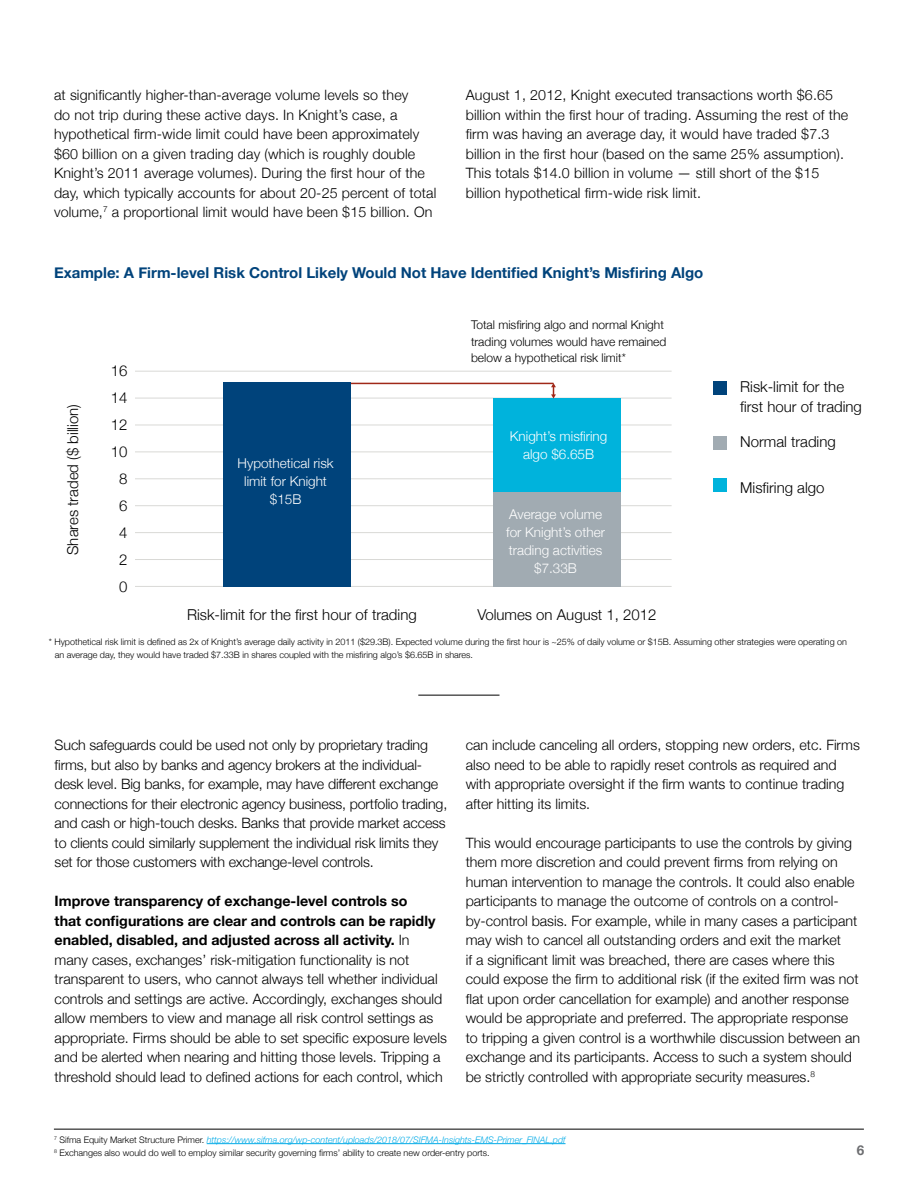
<style>
.page{position:relative;width:918px;height:1188px;background:#fff}
.page>*{position:absolute;margin:0;border:0;box-sizing:border-box;transform-origin:0 0}
.t1{font:300 15px/27px "Helvetica Neue";color:#000;text-align:center}
.t2{font:700 15px "Helvetica Neue";color:#00437b}
.t3{font:300 14.25px/19.5px "Helvetica Neue";color:#000}
.t4{font:300 13.5px/18px "Helvetica Neue";color:#fff;text-align:center}
.t5{font:700 13.5px "Helvetica Neue";color:#6d6e71}
.t6{font:300 12px/16.5px "Helvetica Neue";color:#000}
.t7{font:300 9px/13.5px "Helvetica Neue";color:#000}
.s1{font-weight:700}
.s2{font-style:italic;color:#00aae7}
</style>
<div class="page">
<hr style="left:54px;top:1129px;width:810px;height:1px;background:#000">
<hr style="left:418px;top:695px;width:82px;height:1px;background:#000">
<hr style="left:135px;top:586px;width:537px;height:1px;background:#d9d9d6">
<hr style="left:135px;top:478px;width:537px;height:1px;background:#d9d9d6">
<hr style="left:135px;top:532px;width:537px;height:1px;background:#d9d9d6">
<hr style="left:135px;top:425px;width:537px;height:1px;background:#d9d9d6">
<hr style="left:135px;top:559px;width:537px;height:1px;background:#d9d9d6">
<hr style="left:135px;top:452px;width:537px;height:1px;background:#d9d9d6">
<hr style="left:135px;top:505px;width:537px;height:1px;background:#d9d9d6">
<hr style="left:135px;top:398px;width:537px;height:1px;background:#d9d9d6">
<hr style="left:135px;top:371px;width:537px;height:1px;background:#d9d9d6">
<div style="left:224px;top:383px;width:127px;height:204px;background:#00437b"></div>
<div style="left:494px;top:491px;width:127px;height:96px;background:#a1abb2"></div>
<div style="left:494px;top:398px;width:127px;height:94px;background:#00b3dc"></div>
<hr style="left:351px;top:383px;width:203px;height:1px;background:#a02818">
<svg style="left:551px;top:383px;width:5px;height:16px"></svg>
<div style="left:713px;top:381px;width:14px;height:13px;background:#00437b"></div>
<div style="left:713px;top:436px;width:14px;height:14px;background:#a1abb2"></div>
<div style="left:713px;top:478px;width:14px;height:14px;background:#00b3dc"></div>
<hr style="left:207px;top:1143px;width:359px;height:1px;background:#00aae7">
<p class="t3" style="left:54px;top:84px;width:384px">at significantly higher-than-average volume levels so they<br>do not trip during these active days. In Knight’s case, a hypothetical firm-wide limit could have been approximately $60 billion on a given trading day (which is roughly double Knight’s 2011 average volumes). During the first hour of the day, which typically accounts for about 20-25 percent of total volume,<sup>7</sup> a proportional limit would have been $15 billion. On</p>
<p class="t3" style="left:466px;top:84px;width:384px">August 1, 2012, Knight executed transactions worth $6.65 billion within the first hour of trading. Assuming the rest of the firm was having an average day, it would have traded $7.3 billion in the first hour (based on the same 25% assumption).<br>This totals $14.0 billion in volume — still short of the $15 billion hypothetical firm-wide risk limit.</p>
<p class="t2" style="left:54px;top:261px;width:651px">Example: A Firm-level Risk Control Likely Would Not Have Identified Knight’s Misfiring Algo</p>
<p class="t1" style="left:58px;top:555px;width:152px;rotate:-90deg">Shares traded ($ billion)</p>
<p class="t1" style="left:111px;top:356px;width:18px">16<br>14<br>12<br>10<br>8<br>6<br>4<br>2<br>0</p>
<p class="t4" style="left:238px;top:453px;width:98px">Hypothetical risk limit for Knight $15B</p>
<p class="t6" style="left:471px;top:316px;width:197px">Total misfiring algo and normal Knight trading volumes would have remained below a hypothetical risk limit*</p>
<p class="t4" style="left:510px;top:426px;width:99px">Knight’s misfiring algo $6.65B</p>
<p class="t4" style="left:506px;top:504px;width:100px">Average volume for Knight’s other trading activities $7.33B</p>
<p class="t1" style="left:740px;top:376px;width:123px;line-height:19.5px;text-align:left">Risk-limit for the first hour of trading</p>
<p class="t1" style="left:740px;top:427px;width:97px">Normal trading</p>
<p class="t1" style="left:740px;top:473px;width:86px">Misfiring algo</p>
<p class="t1" style="left:187px;top:600px;width:231px">Risk-limit for the first hour of trading</p>
<p class="t7" style="left:55px;top:634px;width:794px;text-indent:-6px">* Hypothetical risk limit is defined as 2x of Knight’s average daily activity in 2011 ($29.3B). Expected volume during the first hour is ~25% of daily volume or $15B. Assuming other strategies were operating on an average day, they would have traded $7.33B in shares coupled with the misfiring algo’s $6.65B in shares.</p>
<p class="t1" style="left:477px;top:600px;width:181px">Volumes on August 1, 2012</p>
<p class="t3" style="left:55px;top:734px;width:394px">Such safeguards could be used not only by proprietary trading firms, but also by banks and agency brokers at the individual&shy;desk level. Big banks, for example, may have different exchange connections for their electronic agency business, portfolio trading, and cash or high-touch desks. Banks that provide market access to clients could similarly supplement the individual risk limits they set for those customers with exchange-level controls.</p>
<p class="t3" style="left:55px;top:890px;width:394px"><span class="s1">Improve transparency of exchange-level controls so<br>that configurations are clear and controls can be rapidly enabled, disabled, and adjusted across all activity.</span> In<br>many cases, exchanges’ risk-mitigation functionality is not transparent to users, who cannot always tell whether individual controls and settings are active. Accordingly, exchanges should allow members to view and manage all risk control settings as appropriate. Firms should be able to set specific exposure levels and be alerted when nearing and hitting those levels. Tripping a threshold should lead to defined actions for each control, which</p>
<p class="t3" style="left:466px;top:734px;width:396px">can include canceling all orders, stopping new orders, etc. Firms also need to be able to rapidly reset controls as required and with appropriate oversight if the firm wants to continue trading after hitting its limits.</p>
<p class="t3" style="left:466px;top:832px;width:396px">This would encourage participants to use the controls by giving them more discretion and could prevent firms from relying on human intervention to manage the controls. It could also enable participants to manage the outcome of controls on a control&shy;by-control basis. For example, while in many cases a participant may wish to cancel all outstanding orders and exit the market<br>if a significant limit was breached, there are cases where this could expose the firm to additional risk (if the exited firm was not flat upon order cancellation for example) and another response would be appropriate and preferred. The appropriate response to tripping a given control is a worthwhile discussion between an exchange and its participants. Access to such a system should be strictly controlled with appropriate security measures.<sup>8</sup></p>
<p class="t7" style="left:54px;top:1132px;width:513px"><sup>7</sup> Sifma Equity Market Structure Primer. <span class="s2">https://www.sifma.org/wp-content/uploads/2018/07/SIFMA-Insights-EMS-Primer_FINAL.pdf<br></span><sup>8</sup> Exchanges also would do well to employ similar security governing firms’ ability to create new order-entry ports.</p>
<p class="t5" style="left:857px;top:1140px;width:9px">6</p>
</div>
